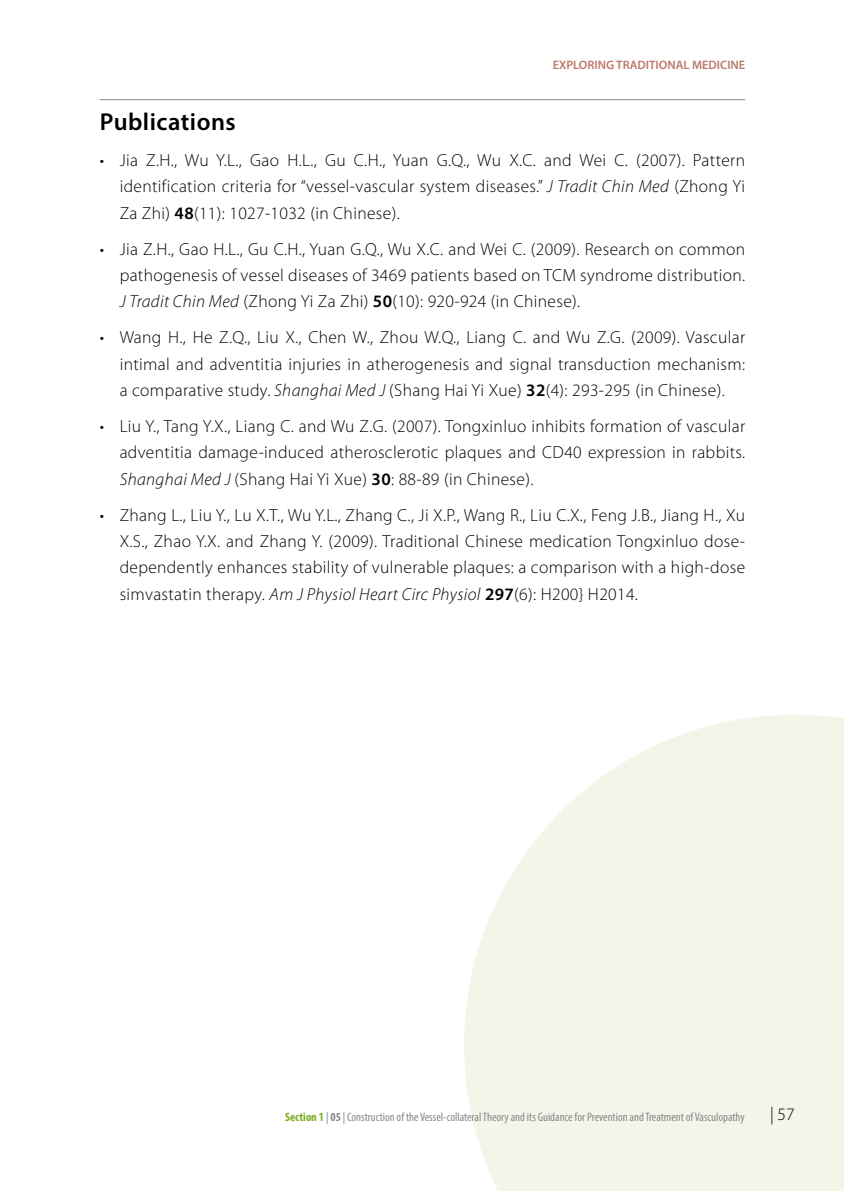
<style>
.page{position:relative;width:844px;height:1191px;background:#fff}
.page>*{position:absolute;margin:0;border:0;box-sizing:border-box;transform-origin:0 0}
.t1{font:600 24.5px "Myriad Pro";letter-spacing:.02em;color:#000}
.t2{font:300 17.5px/26.2px "Myriad Pro";letter-spacing:.02em;color:#000;text-align:justify}
.t3{font:condensed 12.25px "Myriad Pro";color:#87888a}
.t4{font:600 12.25px "Myriad Pro";color:#bc7868}
.s1{font-style:italic}
.s2{font-weight:600}
.s3{font-weight:700;color:#7baa20}
.s4{font-weight:700}
</style>
<div class="page">
<svg style="left:464px;top:715px;width:379px;height:476px;background:#f3f7ec"></svg>
<hr style="left:100px;top:99px;width:645px;height:1px;background:#87888a">
<p class="t4" style="left:552px;top:58px;width:194px">EXPLORING TRADITIONAL MEDICINE</p>
<h1 class="t1" style="left:100px;top:106px;width:137px">Publications</h1>
<p class="t2" style="left:120px;top:147px;width:627px;text-indent:-20px">• Jia Z.H., Wu Y.L., Gao H.L., Gu C.H., Yuan G.Q., Wu X.C. and Wei C. (2007). Pattern identification criteria for “vessel-vascular system diseases.” <span class="s1">J Tradit Chin Med</span> (Zhong Yi Za Zhi) <span class="s2">48</span>(11): 1027-1032 (in Chinese).</p>
<p class="t2" style="left:120px;top:236px;width:627px;text-indent:-20px">• Jia Z.H., Gao H.L., Gu C.H., Yuan G.Q., Wu X.C. and Wei C. (2009). Research on common pathogenesis of vessel diseases of 3469 patients based on TCM syndrome distribution.<br><span class="s1">J Tradit Chin Med</span> (Zhong Yi Za Zhi) <span class="s2">50</span>(10): 920-924 (in Chinese).</p>
<p class="t2" style="left:120px;top:324px;width:627px;text-indent:-20px">• Wang H., He Z.Q., Liu X., Chen W., Zhou W.Q., Liang C. and Wu Z.G. (2009). Vascular intimal and adventitia injuries in atherogenesis and signal transduction mechanism: a comparative study. <span class="s1">Shanghai Med J</span> (Shang Hai Yi Xue) <span class="s2">32</span>(4): 293-295 (in Chinese).</p>
<p class="t2" style="left:120px;top:413px;width:627px;text-indent:-20px">• Liu Y., Tang Y.X., Liang C. and Wu Z.G. (2007). Tongxinluo inhibits formation of vascular adventitia damage-induced atherosclerotic plaques and CD40 expression in rabbits.<br><span class="s1">Shanghai Med J</span> (Shang Hai Yi Xue) <span class="s2">30</span>: 88-89 (in Chinese).</p>
<p class="t2" style="left:120px;top:502px;width:627px;text-indent:-20px">• Zhang L., Liu Y., Lu X.T., Wu Y.L., Zhang C., Ji X.P., Wang R., Liu C.X., Feng J.B., Jiang H., Xu X.S., Zhao Y.X. and Zhang Y. (2009). Traditional Chinese medication Tongxinluo dose&shy;dependently enhances stability of vulnerable plaques: a comparison with a high-dose simvastatin therapy. <span class="s1">Am J Physiol Heart Circ Physiol</span> <span class="s2">297</span>(6): H200} H2014.</p>
<p class="t3" style="left:285px;top:1109px;width:461px"><span class="s3">Section 1</span> | <span class="s4">05</span> | Construction of the Vessel-collateral Theory and its Guidance for Prevention and Treatment of Vasculopathy</p>
<p class="t2" style="left:769px;top:1101px;width:26px">| 57</p>
</div>
